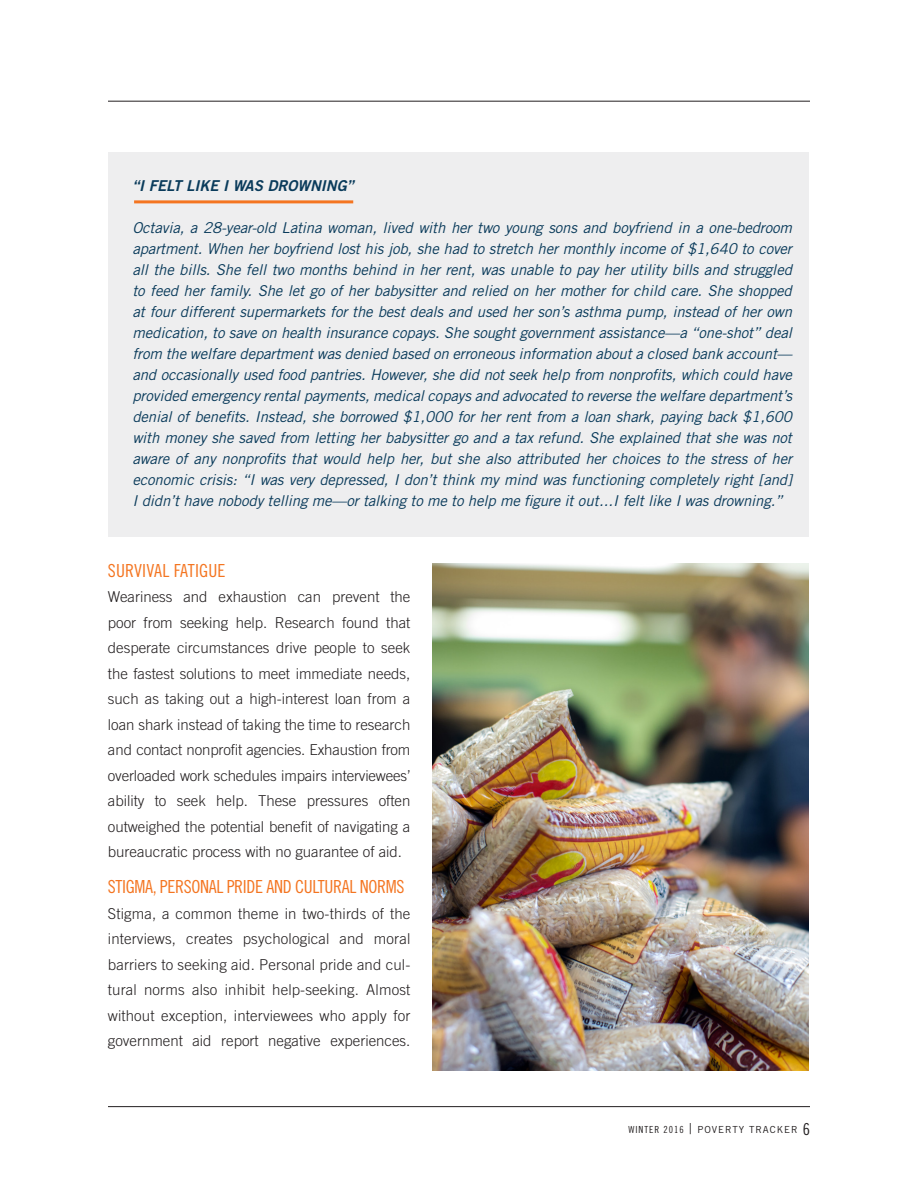
<style>
.page{position:relative;width:918px;height:1188px;background:#fff}
.page>*{position:absolute;margin:0;border:0;box-sizing:border-box;transform-origin:0 0}
.t1{font:18px "Trade Gothic LT Std Cn 18";letter-spacing:-.02em;color:#f47521}
.t2{font:18px "Trade Gothic LT Std Cn 18";letter-spacing:.01em;color:#f47521}
.t3{font:italic 15px/21px "Trade Gothic";letter-spacing:-.01em;color:#0a3b5b;text-align:justify}
.t4{font:300 15px/25.5px "Trade Gothic LT Std";color:#231f20;text-align:justify}
.t5{font:italic 15px "Trade Gothic Bold Two";color:#0a3b5b}
.t6{font:9.75px "Trade Gothic LT Std";letter-spacing:.1em;color:#231f20}
.s1{font-family:"Trade Gothic LT Std Cn 18"}
.s2{font-weight:300;font-size:15px}
.s3{font-family:"Trade Gothic LT Std Cn 18";font-size:16.5px}
</style>
<div class="page">
<img style="left:432px;top:563px;width:376px;height:508px">
<hr style="left:108px;top:1106px;width:702px;height:1px;background:#231f20">
<hr style="left:108px;top:101px;width:702px;height:1px;background:#231f20">
<div style="left:108px;top:152px;width:701px;height:384px;background:#eeeeef"></div>
<hr style="left:134px;top:200px;width:219px;height:3px;background:#f47521">
<p class="t5" style="left:132px;top:176px;width:222px">“I FELT LIKE I WAS DROWNING”</p>
<p class="t3" style="left:132px;top:217px;width:661px">Octavia, a 28-year-old Latina woman, lived with her two young sons and boyfriend in a one-bedroom apartment. When her boyfriend lost his job, she had to stretch her monthly income of $1,640 to cover all the bills. She fell two months behind in her rent, was unable to pay her utility bills and struggled to feed her family. She let go of her babysitter and relied on her mother for child care. She shopped at four different supermarkets for the best deals and used her son’s asthma pump, instead of her own medication, to save on health insurance copays. She sought government assistance—a “one-shot” deal from the welfare department was denied based on erroneous information about a closed bank account— and occasionally used food pantries. However, she did not seek help from nonprofits, which could have provided emergency rental payments, medical copays and advocated to reverse the welfare department’s denial of benefits. Instead, she borrowed $1,000 for her rent from a loan shark, paying back $1,600 with money she saved from letting her babysitter go and a tax refund. She explained that she was not aware of any nonprofits that would help her, but she also attributed her choices to the stress of her economic crisis: “I was very depressed, I don’t think my mind was functioning completely right [and] I didn’t have nobody telling me—or talking to me to help me figure it out...I felt like I was drowning.”</p>
<p class="t2" style="left:108px;top:560px;width:119px">SURVIVAL FATIGUE</p>
<p class="t4" style="left:108px;top:584px;width:304px">Weariness and exhaustion can prevent the poor from seeking help. Research found that desperate circumstances drive people to seek the fastest solutions to meet immediate needs, such as taking out a high-interest loan from a loan shark instead of taking the time to research and contact nonprofit agencies. Exhaustion from overloaded work schedules impairs interviewees’ ability to seek help. These pressures often outweighed the potential benefit of navigating a bureaucratic process with no guarantee of aid.</p>
<p class="t1" style="left:108px;top:876px;width:298px">STIGMA, PERSONAL PRIDE AND CULTURAL NORMS</p>
<p class="t4" style="left:108px;top:901px;width:304px">Stigma, a common theme in two-thirds of the interviews, creates psychological and moral barriers to seeking aid. Personal pride and cul&shy;tural norms also inhibit help-seeking. Almost without exception, interviewees who apply for government aid report negative experiences.</p>
<p class="t6" style="left:629px;top:1123px;width:183px"><span class="s1">WINTER 2016</span> <span class="s2">|</span> POVERTY TRACKER <span class="s3">6</span></p>
</div>
